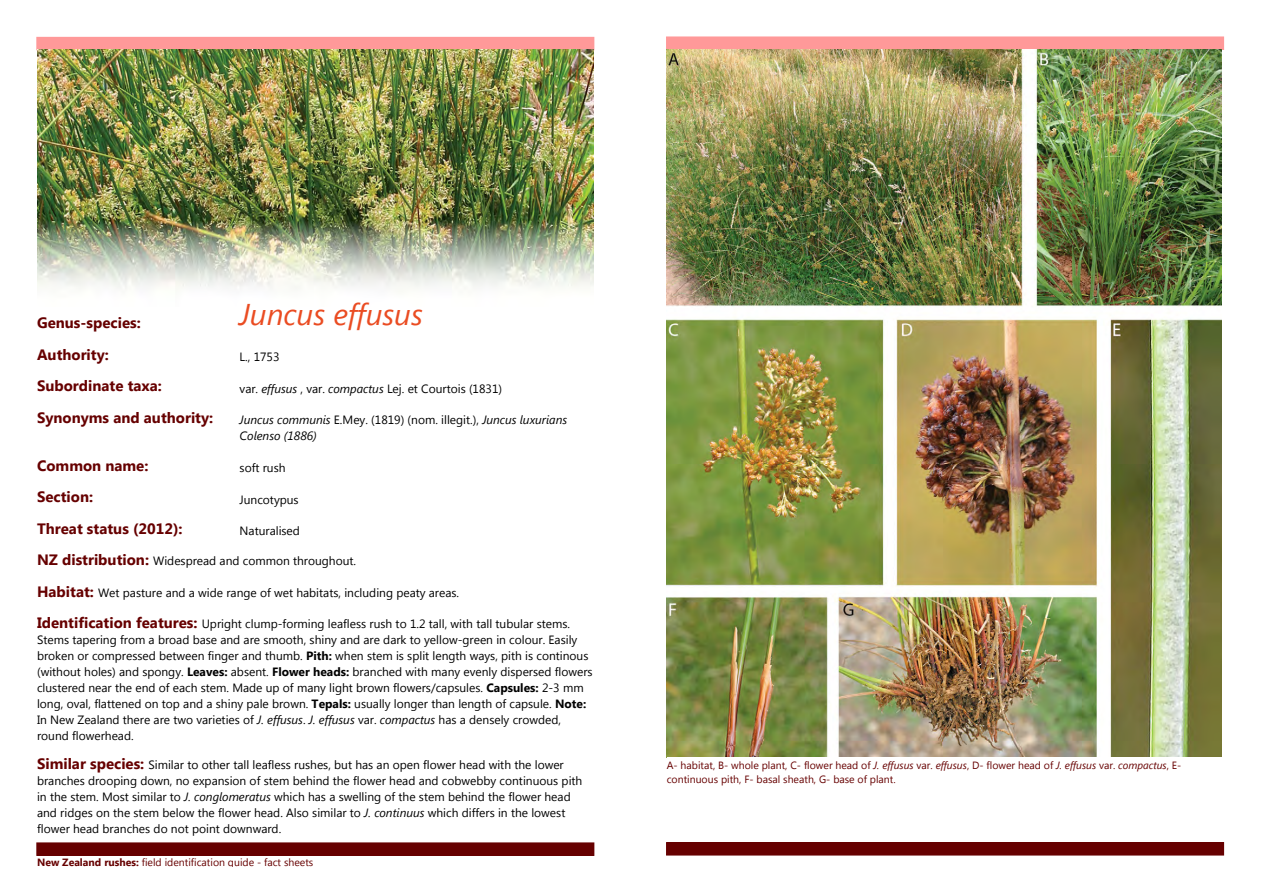
<style>
.page{position:relative;width:1263px;height:893px;background:#fff}
.page>*{position:absolute;margin:0;border:0;box-sizing:border-box;transform-origin:0 0}
.t1{font:italic 30px "Segoe UI";color:#ea4c22}
.t2{font:700 15px/31.5px "Segoe UI";color:#600}
.t3{font:12px/15.9px "Segoe UI";color:#000}
.t4{font:italic 12px/15.9px "Segoe UI";color:#000}
.t5{font:10.5px/14px "Segoe UI";color:#600}
.s1{font-style:italic}
.s2{font-style:normal}
.s3{font-weight:700;font-size:15px;color:#600}
.s4{font-weight:700}
</style>
<div class="page">
<div style="left:667px;top:37px;width:556px;height:12px;background:#f99"></div>
<div style="left:666px;top:36px;width:558px;height:14px;border:2px solid #f99"></div>
<img style="left:667px;top:49px;width:554px;height:708px">
<div style="left:667px;top:843px;width:556px;height:12px;background:#600"></div>
<div style="left:666px;top:842px;width:558px;height:13px;border:2px solid #600"></div>
<div style="left:37px;top:38px;width:557px;height:12px;background:#f99"></div>
<div style="left:36px;top:37px;width:558px;height:13px;border:2px solid #f99"></div>
<img style="left:37px;top:50px;width:557px;height:239px">
<div style="left:37px;top:843px;width:557px;height:12px;background:#600"></div>
<div style="left:36px;top:842px;width:558px;height:14px;border:2px solid #600"></div>
<p class="t2" style="left:37px;top:306px;width:105px">Genus-species:</p>
<h1 class="t1" style="left:240px;top:293px;width:185px">Juncus effusus</h1>
<p class="t2" style="left:37px;top:338px;width:178px">Authority:<br>Subordinate taxa:<br>Synonyms and authority:</p>
<p class="t2" style="left:37px;top:449px;width:147px">Common name:<br>Section:<br>Threat status (2012):</p>
<p class="t3" style="left:240px;top:348px;width:41px">L., 1753</p>
<p class="t3" style="left:240px;top:380px;width:264px">var. <span class="s1">effusus</span> , var. <span class="s1">compactus</span> Lej. et Courtois (1831)</p>
<p class="t4" style="left:240px;top:411px;width:329px">Juncus communis <span class="s2">E.Mey. (1819) (nom. illegit.),</span> Juncus luxurians<br>Colenso (1886)</p>
<p class="t3" style="left:240px;top:459px;width:48px">soft rush</p>
<p class="t3" style="left:240px;top:491px;width:61px">Juncotypus</p>
<p class="t3" style="left:240px;top:522px;width:62px">Naturalised</p>
<p class="t3" style="left:37px;top:553px;width:321px"><span class="s3">NZ distribution:</span> Widespread and common throughout.</p>
<p class="t3" style="left:37px;top:584px;width:424px"><span class="s3">Habitat:</span> Wet pasture and a wide range of wet habitats, including peaty areas.</p>
<p class="t3" style="left:37px;top:616px;width:557px"><span class="s3">Identification features:</span> Upright clump-forming leafless rush to 1.2 tall, with tall tubular stems.<br>Stems tapering from a broad base and are smooth, shiny and are dark to yellow-green in colour. Easily broken or compressed between finger and thumb. <span class="s4">Pith:</span> when stem is split length ways, pith is continous (without holes) and spongy. <span class="s4">Leaves:</span> absent. <span class="s4">Flower heads:</span> branched with many evenly dispersed flowers clustered near the end of each stem. Made up of many light brown flowers/capsules. <span class="s4">Capsules:</span> 2-3 mm long, oval, flattened on top and a shiny pale brown. <span class="s4">Tepals:</span> usually longer than length of capsule. <span class="s4">Note:<br></span>In New Zealand there are two varieties of <span class="s1">J. effusus</span>. <span class="s1">J. effusus</span> var. <span class="s1">compactus</span> has a densely crowded, round flowerhead.</p>
<p class="t3" style="left:37px;top:757px;width:547px"><span class="s3">Similar species:</span> Similar to other tall leafless rushes, but has an open flower head with the lower branches drooping down, no expansion of stem behind the flower head and cobwebby continuous pith in the stem. Most similar to <span class="s1">J. conglomeratus</span> which has a swelling of the stem behind the flower head and ridges on the stem below the flower head. Also similar to <span class="s1">J. continuus</span> which differs in the lowest flower head branches do not point downward.</p>
<p class="t5" style="left:37px;top:855px;width:278px"><span class="s4">New Zealand rushes:</span> field identification guide - fact sheets</p>
<p class="t5" style="left:667px;top:757px;width:516px">A- habitat, B- whole plant, C- flower head of <span class="s1">J. effusus</span> var. <span class="s1">effusus</span>, D- flower head of <span class="s1">J. effusus</span> var. <span class="s1">compactus</span>, E&shy;continuous pith, F- basal sheath, G- base of plant.</p>
</div>
